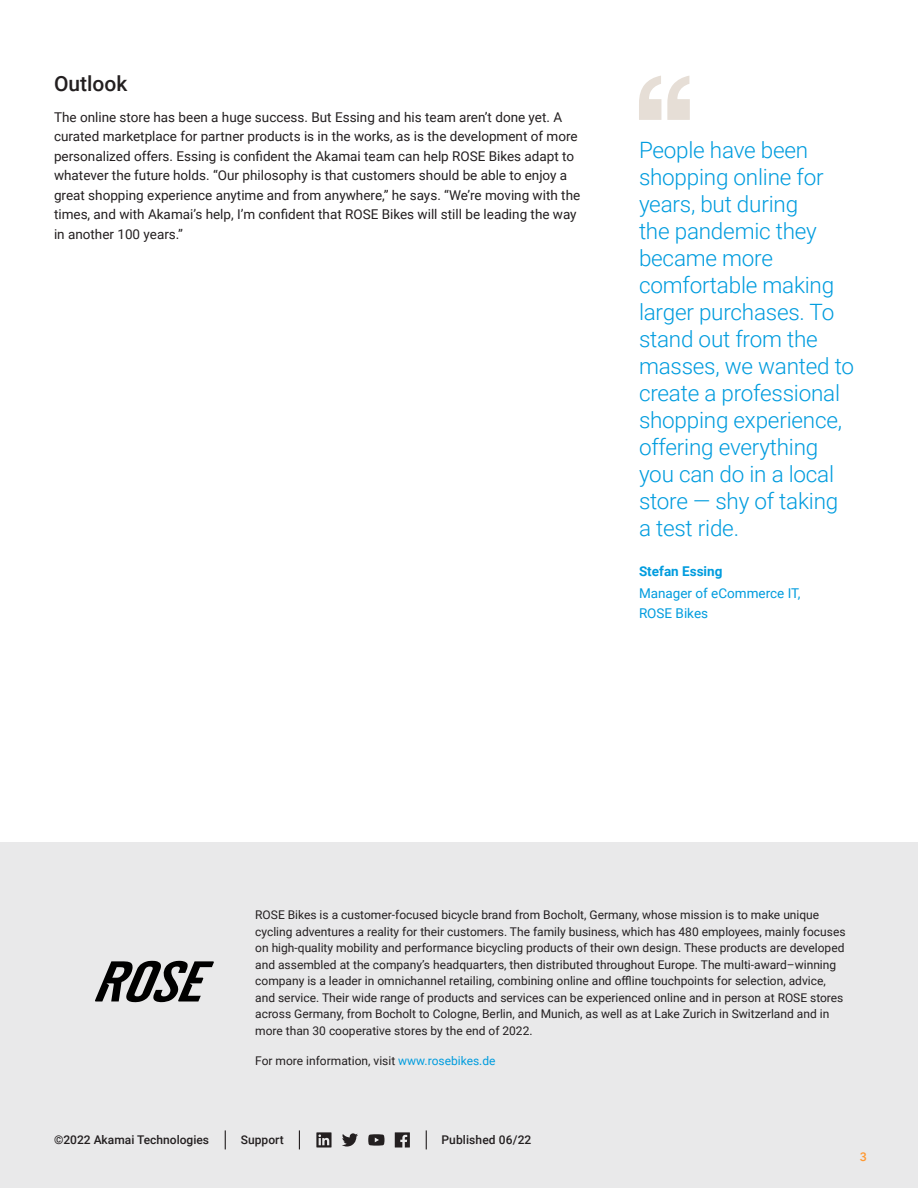
<style>
.page{position:relative;width:918px;height:1188px;background:#fff}
.page>*{position:absolute;margin:0;border:0;box-sizing:border-box;transform-origin:0 0}
.Pull_Quote{font:300 22.5px/27px "Roboto";letter-spacing:-.01em;color:#009cde}
.t1{font:500 21px "Roboto";color:#231f20}
.Body{font:13.5px/19.5px "Roboto";color:#231f20}
.Pull_Quote_-_Title{font:13.5px/19.5px "Roboto";color:#009cde}
.Pull_Quote_-_Name{font:700 13.5px "Roboto";color:#009cde}
.Body-2{font:12px/16.5px "Roboto";color:#231f20}
.t2{font:500 12px "Roboto";color:#231f20}
.t3{font:600 12px "Avenir Next LT Pro";color:#f93}
.s1{color:#009cde}
</style>
<div class="page">
<div style="left:0;top:842px;width:918px;height:346px;background:#e9e9ea"></div>
<svg style="left:299px;top:1130px;width:1px;height:19px"></svg>
<svg style="left:225px;top:1130px;width:1px;height:19px"></svg>
<svg style="left:426px;top:1130px;width:1px;height:19px"></svg>
<svg style="left:368px;top:1134px;width:16px;height:12px"></svg>
<svg style="left:316px;top:1132px;width:16px;height:16px"></svg>
<svg style="left:395px;top:1132px;width:15px;height:16px"></svg>
<svg style="left:342px;top:1133px;width:16px;height:14px"></svg>
<svg style="left:639px;top:76px;width:51px;height:44px"></svg>
<svg style="left:95px;top:961px;width:119px;height:41px"></svg>
<h1 class="t1" style="left:54px;top:69px;width:75px">Outlook</h1>
<p class="Body" style="left:54px;top:107px;width:528px">The online store has been a huge success. But Essing and his team aren’t done yet. A curated marketplace for partner products is in the works, as is the development of more personalized offers. Essing is confident the Akamai team can help ROSE Bikes adapt to whatever the future holds. “Our philosophy is that customers should be able to enjoy a great shopping experience anytime and from anywhere,” he says. “We’re moving with the times, and with Akamai’s help, I’m confident that ROSE Bikes will still be leading the way in another 100 years.”</p>
<p class="Pull_Quote" style="left:639px;top:136px;width:217px">People have been shopping online for years, but during<br>the pandemic they became more comfortable making larger purchases. To stand out from the masses, we wanted to create a professional shopping experience, offering everything you can do in a local store — shy of taking a test ride.</p>
<p class="Pull_Quote_-_Name" style="left:639px;top:562px;width:85px">Stefan Essing</p>
<p class="Pull_Quote_-_Title" style="left:639px;top:583px;width:163px">Manager of eCommerce IT,<br>ROSE Bikes</p>
<p class="Body-2" style="left:255px;top:906px;width:592px">ROSE Bikes is a customer-focused bicycle brand from Bocholt, Germany, whose mission is to make unique cycling adventures a reality for their customers. The family business, which has 480 employees, mainly focuses on high-quality mobility and performance bicycling products of their own design. These products are developed and assembled at the company’s headquarters, then distributed throughout Europe. The multi-award–winning company is a leader in omnichannel retailing, combining online and offline touchpoints for selection, advice, and service. Their wide range of products and services can be experienced online and in person at ROSE stores across Germany, from Bocholt to Cologne, Berlin, and Munich, as well as at Lake Zurich in Switzerland and in more than 30 cooperative stores by the end of 2022.</p>
<p class="Body-2" style="left:255px;top:1052px;width:242px">For more information, visit <span class="s1">www.rosebikes.de</span></p>
<p class="t2" style="left:54px;top:1132px;width:157px">©2022 Akamai Technologies</p>
<p class="t2" style="left:241px;top:1132px;width:44px">Support</p>
<p class="t2" style="left:441px;top:1132px;width:91px">Published 06/22</p>
<p class="t3" style="left:860px;top:1150px;width:9px">3</p>
</div>
